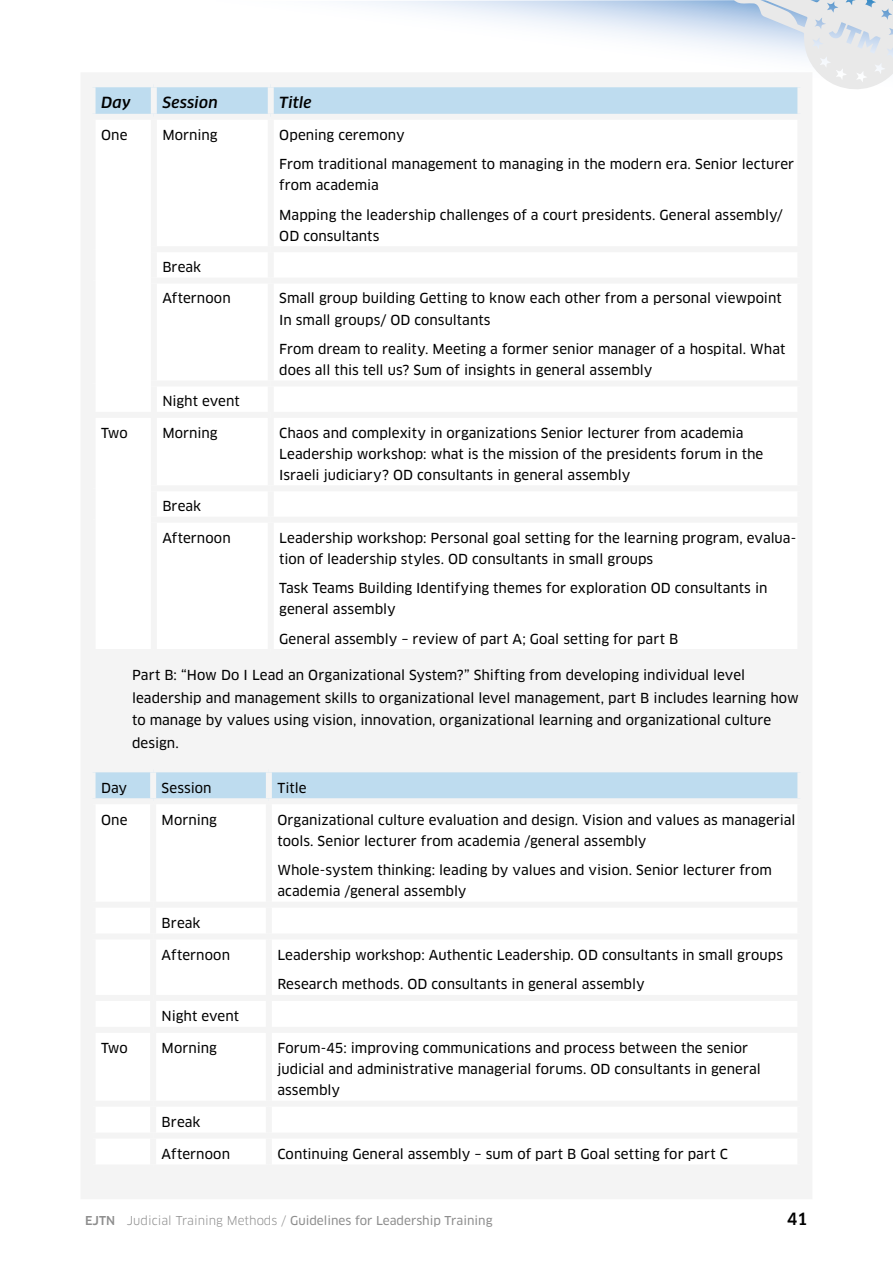
<style>
.page{position:relative;width:893px;height:1263px;background:#fff}
.page>*{position:absolute;margin:0;border:0;box-sizing:border-box;transform-origin:0 0}
.t1{font:500 16.5px "Clan OT";color:#000}
.t2{font:italic 500 15px "Clan OT";letter-spacing:.01em;color:#000}
.t3{font:13.5px/21px "Clan OT News";color:#000}
.t4{font:12px "Clan OT News";color:#8e8e8e}
.s1{font-family:"Clan OT";font-weight:500}
.s2{font-family:"Clan OT"}
</style>
<div class="page">
<div style="left:85px;top:77px;width:723px;height:1118px;background:#f4f4f4"></div>
<svg style="left:96px;top:0;width:797px;height:114px"></svg>
<div style="left:96px;top:120px;width:701px;height:529px;background:#fff"></div>
<div style="left:151px;top:87px;width:6px;height:27px;background:#f4f4f4"></div>
<div style="left:268px;top:87px;width:6px;height:27px;background:#f4f4f4"></div>
<div style="left:151px;top:120px;width:6px;height:126px;background:#f4f4f4"></div>
<div style="left:268px;top:120px;width:6px;height:126px;background:#f4f4f4"></div>
<div style="left:151px;top:246px;width:120px;height:6px;background:#f4f4f4"></div>
<div style="left:151px;top:252px;width:6px;height:26px;background:#f4f4f4"></div>
<div style="left:271px;top:246px;width:532px;height:6px;background:#f4f4f4"></div>
<div style="left:268px;top:252px;width:6px;height:26px;background:#f4f4f4"></div>
<div style="left:151px;top:278px;width:120px;height:6px;background:#f4f4f4"></div>
<div style="left:151px;top:284px;width:6px;height:96px;background:#f4f4f4"></div>
<div style="left:271px;top:278px;width:532px;height:6px;background:#f4f4f4"></div>
<div style="left:268px;top:284px;width:6px;height:96px;background:#f4f4f4"></div>
<div style="left:151px;top:380px;width:120px;height:6px;background:#f4f4f4"></div>
<div style="left:151px;top:386px;width:6px;height:26px;background:#f4f4f4"></div>
<div style="left:271px;top:380px;width:532px;height:6px;background:#f4f4f4"></div>
<div style="left:268px;top:386px;width:6px;height:26px;background:#f4f4f4"></div>
<div style="left:90px;top:412px;width:64px;height:6px;background:#f4f4f4"></div>
<div style="left:154px;top:412px;width:117px;height:6px;background:#f4f4f4"></div>
<div style="left:151px;top:418px;width:6px;height:67px;background:#f4f4f4"></div>
<div style="left:271px;top:412px;width:532px;height:6px;background:#f4f4f4"></div>
<div style="left:268px;top:418px;width:6px;height:67px;background:#f4f4f4"></div>
<div style="left:151px;top:485px;width:120px;height:6px;background:#f4f4f4"></div>
<div style="left:151px;top:491px;width:6px;height:26px;background:#f4f4f4"></div>
<div style="left:271px;top:485px;width:532px;height:6px;background:#f4f4f4"></div>
<div style="left:268px;top:491px;width:6px;height:26px;background:#f4f4f4"></div>
<div style="left:151px;top:517px;width:120px;height:6px;background:#f4f4f4"></div>
<div style="left:151px;top:523px;width:6px;height:126px;background:#f4f4f4"></div>
<div style="left:271px;top:517px;width:532px;height:6px;background:#f4f4f4"></div>
<div style="left:268px;top:523px;width:6px;height:126px;background:#f4f4f4"></div>
<div style="left:90px;top:81px;width:64px;height:6px;background:#f4f4f4"></div>
<div style="left:154px;top:81px;width:117px;height:6px;background:#f4f4f4"></div>
<div style="left:271px;top:81px;width:532px;height:6px;background:#f4f4f4"></div>
<div style="left:797px;top:87px;width:6px;height:27px;background:#f4f4f4"></div>
<div style="left:96px;top:772px;width:701px;height:26px;background:#bedcef"></div>
<div style="left:96px;top:805px;width:701px;height:359px;background:#fff"></div>
<div style="left:150px;top:772px;width:6px;height:26px;background:#f4f4f4"></div>
<div style="left:266px;top:772px;width:6px;height:26px;background:#f4f4f4"></div>
<div style="left:150px;top:804px;width:6px;height:98px;background:#f4f4f4"></div>
<div style="left:266px;top:804px;width:6px;height:98px;background:#f4f4f4"></div>
<div style="left:90px;top:902px;width:63px;height:6px;background:#f4f4f4"></div>
<div style="left:153px;top:902px;width:116px;height:6px;background:#f4f4f4"></div>
<div style="left:150px;top:908px;width:6px;height:25px;background:#f4f4f4"></div>
<div style="left:269px;top:902px;width:534px;height:6px;background:#f4f4f4"></div>
<div style="left:266px;top:908px;width:6px;height:25px;background:#f4f4f4"></div>
<div style="left:150px;top:939px;width:6px;height:56px;background:#f4f4f4"></div>
<div style="left:266px;top:939px;width:6px;height:56px;background:#f4f4f4"></div>
<div style="left:90px;top:995px;width:63px;height:6px;background:#f4f4f4"></div>
<div style="left:153px;top:995px;width:116px;height:6px;background:#f4f4f4"></div>
<div style="left:150px;top:1001px;width:6px;height:26px;background:#f4f4f4"></div>
<div style="left:269px;top:995px;width:534px;height:6px;background:#f4f4f4"></div>
<div style="left:266px;top:1001px;width:6px;height:26px;background:#f4f4f4"></div>
<div style="left:90px;top:1027px;width:63px;height:6px;background:#f4f4f4"></div>
<div style="left:153px;top:1027px;width:116px;height:6px;background:#f4f4f4"></div>
<div style="left:150px;top:1033px;width:6px;height:68px;background:#f4f4f4"></div>
<div style="left:269px;top:1027px;width:534px;height:6px;background:#f4f4f4"></div>
<div style="left:266px;top:1033px;width:6px;height:68px;background:#f4f4f4"></div>
<div style="left:90px;top:1101px;width:63px;height:6px;background:#f4f4f4"></div>
<div style="left:153px;top:1101px;width:116px;height:6px;background:#f4f4f4"></div>
<div style="left:150px;top:1107px;width:6px;height:25px;background:#f4f4f4"></div>
<div style="left:269px;top:1101px;width:534px;height:6px;background:#f4f4f4"></div>
<div style="left:266px;top:1107px;width:6px;height:25px;background:#f4f4f4"></div>
<div style="left:90px;top:1132px;width:63px;height:6px;background:#f4f4f4"></div>
<div style="left:153px;top:1132px;width:116px;height:6px;background:#f4f4f4"></div>
<div style="left:150px;top:1138px;width:6px;height:26px;background:#f4f4f4"></div>
<div style="left:269px;top:1132px;width:534px;height:6px;background:#f4f4f4"></div>
<div style="left:266px;top:1138px;width:6px;height:26px;background:#f4f4f4"></div>
<div style="left:90px;top:933px;width:63px;height:6px;background:#f4f4f4"></div>
<div style="left:153px;top:933px;width:116px;height:6px;background:#f4f4f4"></div>
<div style="left:269px;top:933px;width:534px;height:6px;background:#f4f4f4"></div>
<div style="left:81px;top:72px;width:731px;height:1127px;border:9px solid #f4f4f4"></div>
<p class="t2" style="left:101px;top:94px;width:32px">Day</p>
<p class="t2" style="left:162px;top:94px;width:57px">Session</p>
<p class="t2" style="left:279px;top:94px;width:34px">Title</p>
<p class="t3" style="left:101px;top:124px;width:28px">One</p>
<p class="t3" style="left:162px;top:124px;width:57px">Morning</p>
<p class="t3" style="left:279px;top:120px;width:516px;line-height:29.5px">Opening ceremony<br>From traditional management to managing in the modern era. Senior lecturer</p>
<p class="t3" style="left:279px;top:171px;width:505px;line-height:29.5px">from academia<br>Mapping the leadership challenges of a court presidents. General assembly/</p>
<p class="t3" style="left:279px;top:225px;width:102px">OD consultants</p>
<p class="t3" style="left:162px;top:257px;width:40px">Break</p>
<p class="t3" style="left:162px;top:288px;width:70px">Afternoon</p>
<p class="t3" style="left:279px;top:288px;width:504px">Small group building Getting to know each other from a personal viewpoint<br>In small groups/ OD consultants</p>
<p class="t3" style="left:279px;top:339px;width:508px">From dream to reality. Meeting a former senior manager of a hospital. What does all this tell us? Sum of insights in general assembly</p>
<p class="t3" style="left:162px;top:391px;width:79px">Night event</p>
<p class="t3" style="left:101px;top:422px;width:28px">Two</p>
<p class="t3" style="left:162px;top:422px;width:57px">Morning</p>
<p class="t3" style="left:279px;top:422px;width:486px">Chaos and complexity in organizations Senior lecturer from academia<br>Leadership workshop: what is the mission of the presidents forum in the<br>Israeli judiciary? OD consultants in general assembly</p>
<p class="t3" style="left:162px;top:496px;width:40px">Break</p>
<p class="t3" style="left:162px;top:527px;width:70px">Afternoon</p>
<p class="t3" style="left:279px;top:527px;width:518px">Leadership workshop: Personal goal setting for the learning program, evalua&shy;tion of leadership styles. OD consultants in small groups</p>
<p class="t3" style="left:279px;top:578px;width:490px">Task Teams Building Identifying themes for exploration OD consultants in general assembly</p>
<p class="t3" style="left:279px;top:628px;width:401px">General assembly – review of part A; Goal setting for part B</p>
<p class="t3" style="left:132px;top:664px;width:668px;line-height:22.5px">Part B: “How Do I Lead an Organizational System?” Shifting from developing individual level leadership and management skills to organizational level management, part B includes learning how to manage by values using vision, innovation, organizational learning and organizational culture design.</p>
<p class="t3" style="left:101px;top:777px;width:28px">Day</p>
<p class="t3" style="left:162px;top:777px;width:51px">Session</p>
<p class="t3" style="left:277px;top:777px;width:31px">Title</p>
<p class="t3" style="left:101px;top:809px;width:28px">One</p>
<p class="t3" style="left:162px;top:809px;width:57px">Morning</p>
<p class="t3" style="left:277px;top:809px;width:520px">Organizational culture evaluation and design. Vision and values as managerial tools. Senior lecturer from academia /general assembly</p>
<p class="t3" style="left:277px;top:860px;width:496px">Whole-system thinking: leading by values and vision. Senior lecturer from academia /general assembly</p>
<p class="t3" style="left:162px;top:913px;width:40px">Break</p>
<p class="t3" style="left:162px;top:944px;width:70px">Afternoon</p>
<p class="t3" style="left:277px;top:940px;width:507px;line-height:29.5px">Leadership workshop: Authentic Leadership. OD consultants in small groups<br>Research methods. OD consultants in general assembly</p>
<p class="t3" style="left:162px;top:1006px;width:79px">Night event</p>
<p class="t3" style="left:101px;top:1038px;width:28px">Two</p>
<p class="t3" style="left:162px;top:1038px;width:57px">Morning</p>
<p class="t3" style="left:277px;top:1038px;width:485px">Forum-45: improving communications and process between the senior judicial and administrative managerial forums. OD consultants in general assembly</p>
<p class="t3" style="left:162px;top:1112px;width:40px">Break</p>
<p class="t3" style="left:162px;top:1143px;width:70px">Afternoon</p>
<p class="t3" style="left:277px;top:1143px;width:452px">Continuing General assembly – sum of part B Goal setting for part C</p>
<p class="t4" style="left:85px;top:1213px;width:409px"><span class="s1">EJTN</span> <span class="s2">Judicial Training Methods /</span> Guidelines for Leadership Training</p>
<p class="t1" style="left:787px;top:1209px;width:23px">41</p>
</div>
